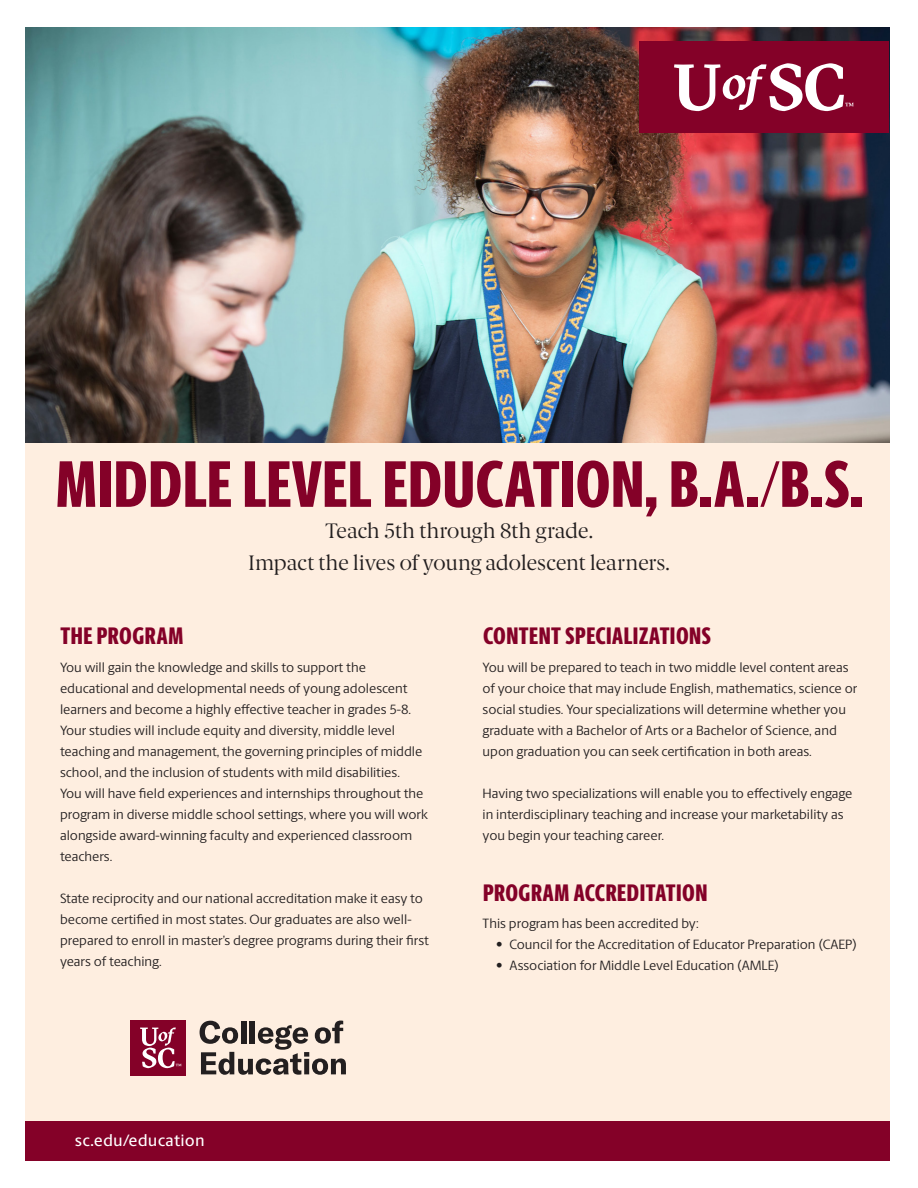
<style>
.page{position:relative;width:918px;height:1188px;background:#fff}
.page>*{position:absolute;margin:0;border:0;box-sizing:border-box;transform-origin:0 0}
.Area_Information{font:800 66px "Berlingske Sans X Cn";letter-spacing:.005em;color:#840128}
.Subhead_2{font:800 24px "Berlingske Sans X Cn";letter-spacing:.02em;color:#840128}
.Area_Information_2{font:21px "Berlingske Serif";letter-spacing:-.01em;color:#231f20}
.Subhead_2-2{font:500 16.5px "Berlingske Sans";letter-spacing:.005em;color:#fff}
.Body_Copy_1_First_Pa{font:13.5px/21px "Berlingske Sans";color:#231f20}
</style>
<div class="page">
<div style="left:25px;top:443px;width:864px;height:718px;background:#feeee0"></div>
<img style="left:25px;top:27px;width:864px;height:416px">
<div style="left:25px;top:1121px;width:864px;height:40px;background:#840128"></div>
<div style="left:130px;top:1020px;width:56px;height:56px;background:#840128"></div>
<svg style="left:140px;top:1028px;width:41px;height:40px"></svg>
<svg style="left:200px;top:1021px;width:146px;height:54px"></svg>
<div style="left:639px;top:41px;width:250px;height:92px;background:#840128"></div>
<svg style="left:674px;top:63px;width:180px;height:48px"></svg>
<p class="Area_Information" style="left:56px;top:435px;width:809px">MIDDLE LEVEL EDUCATION, B.A./B.S.</p>
<p class="Area_Information_2" style="left:325px;top:517px;width:270px">Teach 5th through 8th grade.</p>
<p class="Area_Information_2" style="left:248px;top:549px;width:423px">Impact the lives of young adolescent learners.</p>
<p class="Subhead_2" style="left:60px;top:618px;width:124px">THE PROGRAM</p>
<p class="Body_Copy_1_First_Pa" style="left:60px;top:657px;width:369px">You will gain the knowledge and skills to support the educational and developmental needs of young adolescent learners and become a highly effective teacher in grades 5-8.<br>Your studies will include equity and diversity, middle level teaching and management, the governing principles of middle school, and the inclusion of students with mild disabilities.<br>You will have field experiences and internships throughout the program in diverse middle school settings, where you will work alongside award-winning faculty and experienced classroom teachers.</p>
<p class="Body_Copy_1_First_Pa" style="left:60px;top:888px;width:370px">State reciprocity and our national accreditation make it easy to become certified in most states. Our graduates are also well&shy;prepared to enroll in master’s degree programs during their first years of teaching.</p>
<p class="Subhead_2" style="left:483px;top:618px;width:230px">CONTENT SPECIALIZATIONS</p>
<p class="Body_Copy_1_First_Pa" style="left:483px;top:657px;width:376px">You will be prepared to teach in two middle level content areas of your choice that may include English, mathematics, science or social studies. Your specializations will determine whether you graduate with a Bachelor of Arts or a Bachelor of Science, and upon graduation you can seek certification in both areas.</p>
<p class="Body_Copy_1_First_Pa" style="left:483px;top:783px;width:371px">Having two specializations will enable you to effectively engage in interdisciplinary teaching and increase your marketability as you begin your teaching career.</p>
<p class="Subhead_2" style="left:483px;top:874px;width:226px">PROGRAM ACCREDITATION</p>
<p class="Body_Copy_1_First_Pa" style="left:483px;top:913px;width:218px">This program has been accredited by:</p>
<p class="Body_Copy_1_First_Pa" style="left:496px;top:934px;width:362px">• Council for the Accreditation of Educator Preparation (CAEP)</p>
<p class="Body_Copy_1_First_Pa" style="left:496px;top:955px;width:284px">• Association for Middle Level Education (AMLE)</p>
<p class="Subhead_2-2" style="left:75px;top:1127px;width:131px">sc.edu/education</p>
</div>
